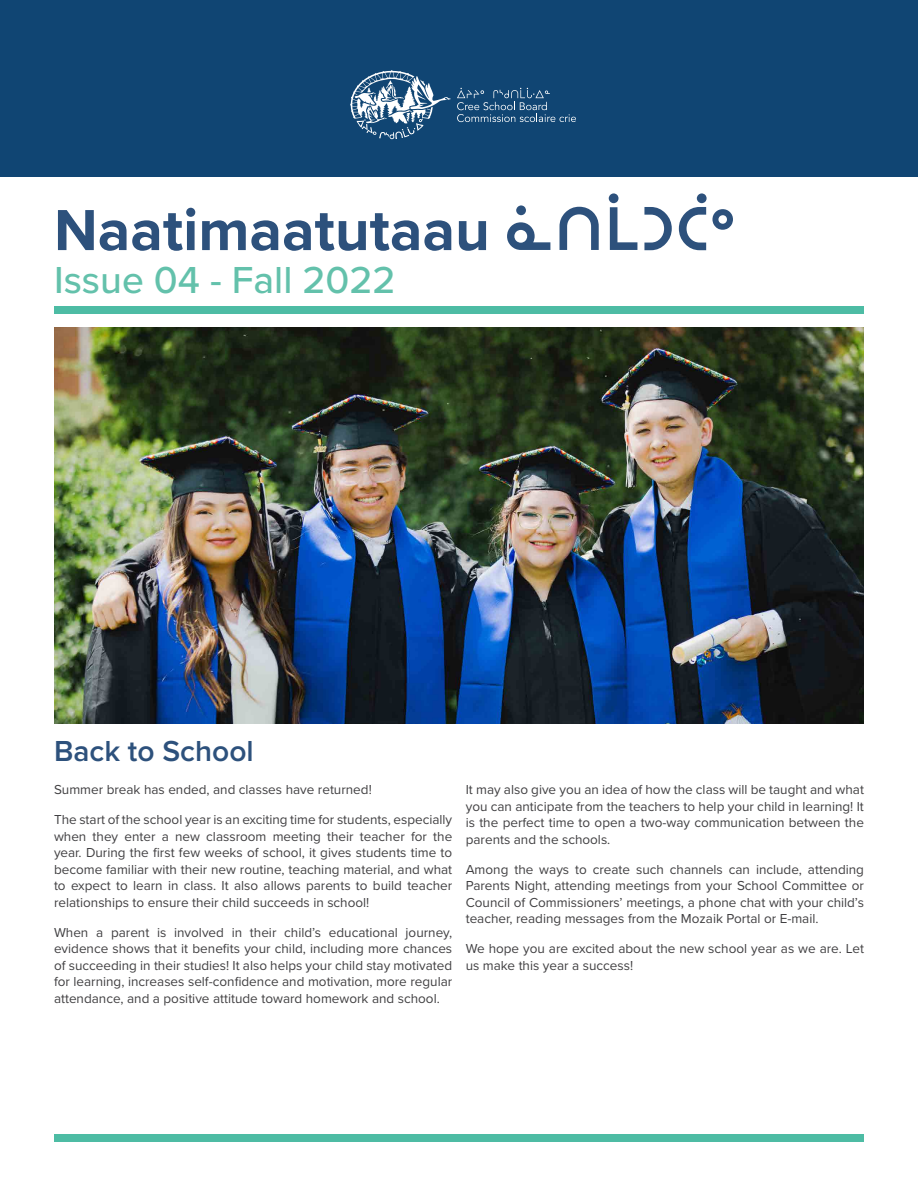
<style>
.page{position:relative;width:918px;height:1188px;background:#fff}
.page>*{position:absolute;margin:0;border:0;box-sizing:border-box;transform-origin:0 0}
.t1{font:700 60px "Proxima Nova";color:#2d517c}
.t2{font:500 39px "Proxima Nova";color:#63c1ab}
.t3{font:600 30px "Proxima Nova";color:#2d517c}
.t4{font:13.5px/16.5px "Proxima Nova";color:#414042;text-align:justify}
.s1{font-family:"BJ Cree UNI"}
</style>
<div class="page">
<div style="left:0;top:0;width:918px;height:176px;background:#104573"></div>
<svg style="left:350px;top:70px;width:101px;height:69px"></svg>
<svg style="left:457px;top:88px;width:119px;height:34px"></svg>
<div style="left:54px;top:306px;width:810px;height:8px;background:#4dbca4"></div>
<div style="left:54px;top:1134px;width:810px;height:8px;background:#4dbca4"></div>
<img style="left:54px;top:327px;width:810px;height:397px">
<h1 class="t1" style="left:54px;top:185px;width:684px">Naatimaatutaau <span class="s1">ᓈᑎᒫᑐᑖᐤ</span></h1>
<h2 class="t2" style="left:54px;top:251px;width:343px">Issue 04 - Fall 2022</h2>
<h3 class="t3" style="left:54px;top:729px;width:201px">Back to School</h3>
<p class="t4" style="left:54px;top:781px;width:319px">Summer break has ended, and classes have returned!</p>
<p class="t4" style="left:54px;top:811px;width:400px">The start of the school year is an exciting time for students, especially when they enter a new classroom meeting their teacher for the year. During the first few weeks of school, it gives students time to become familiar with their new routine, teaching material, and what to expect to learn in class. It also allows parents to build teacher relationships to ensure their child succeeds in school!</p>
<p class="t4" style="left:54px;top:923px;width:400px">When a parent is involved in their child’s educational journey, evidence shows that it benefits your child, including more chances of succeeding in their studies! It also helps your child stay motivated for learning, increases self-confidence and motivation, more regular attendance, and a positive attitude toward homework and school.</p>
<p class="t4" style="left:466px;top:781px;width:400px">It may also give you an idea of how the class will be taught and what you can anticipate from the teachers to help your child in learning! It is the perfect time to open a two-way communication between the parents and the schools.</p>
<p class="t4" style="left:466px;top:860px;width:400px">Among the ways to create such channels can include, attending Parents Night, attending meetings from your School Committee or Council of Commissioners’ meetings, a phone chat with your child’s teacher, reading messages from the Mozaik Portal or E-mail.</p>
<p class="t4" style="left:466px;top:940px;width:400px">We hope you are excited about the new school year as we are. Let us make this year a success!</p>
</div>
